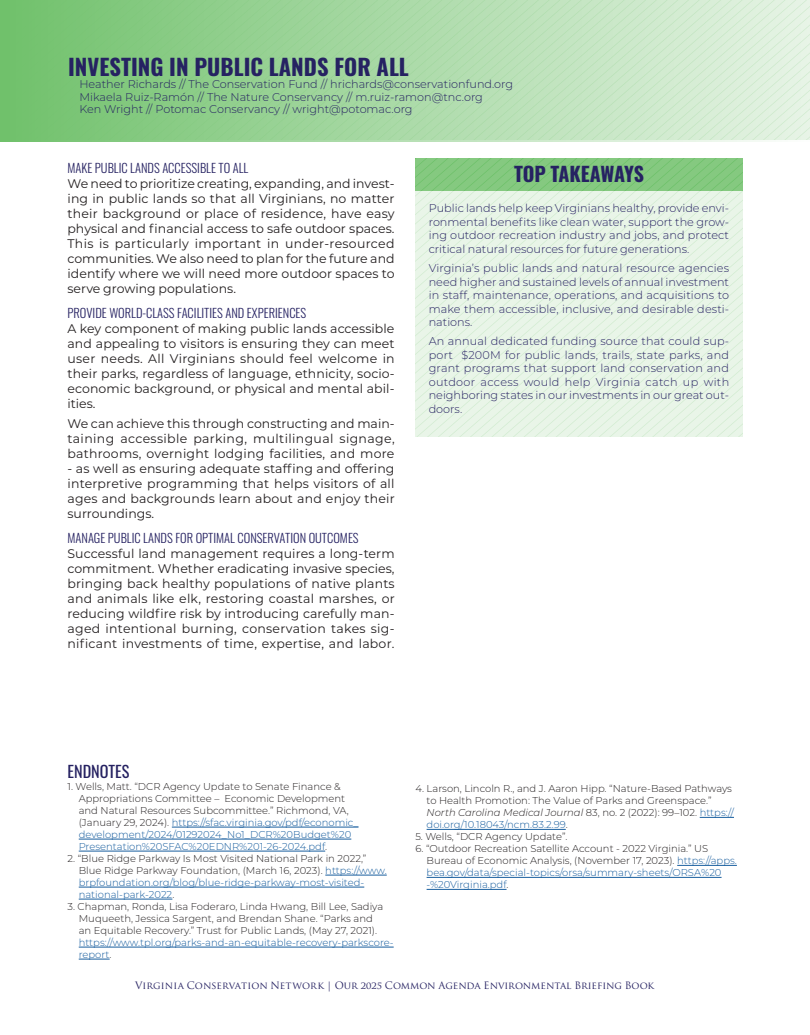
<style>
.page{position:relative;width:810px;height:1035px;background:#fff}
.page>*{position:absolute;margin:0;border:0;box-sizing:border-box;transform-origin:0 0}
.H3_-_Paper_Titles{font:700 22.5px "Oswald";color:#262262}
.t1{font:700 20px "Oswald";letter-spacing:-.01em;color:#262262}
.t2{font:16.25px "Oswald";color:#252161}
.BB_COLUMNS{font:12.5px/15px "Montserrat";letter-spacing:.01em;color:#231f20;text-align:justify}
.B2_-_Issue_Paper_Paragraph{font:300 12.5px "Oswald";color:#262262}
.TOP_TAKEAWAYS{font:300 11.25px/13.5px "Montserrat";color:#262262;text-align:justify}
.H3_-_Paper_Titles-2{font:300 11.25px "Montserrat";color:#262262}
.Endnotes{font:300 10px/12px "Montserrat";color:#231f20}
.t3{font:10px "Trajan Pro";color:#262262}
.s1{color:#175d9e}
.s2{font-style:italic}
</style>
<div class="page">
<hr style="left:172px;top:827px;width:187px;height:1px;background:#175d9e">
<hr style="left:79px;top:839px;width:272px;height:1px;background:#175d9e">
<hr style="left:79px;top:851px;width:246px;height:1px;background:#175d9e">
<hr style="left:325px;top:875px;width:62px;height:1px;background:#175d9e">
<hr style="left:79px;top:887px;width:285px;height:1px;background:#175d9e">
<hr style="left:79px;top:899px;width:93px;height:1px;background:#175d9e">
<hr style="left:79px;top:947px;width:315px;height:1px;background:#175d9e">
<hr style="left:79px;top:959px;width:31px;height:1px;background:#175d9e">
<hr style="left:700px;top:817px;width:34px;height:1px;background:#175d9e">
<hr style="left:427px;top:829px;width:139px;height:1px;background:#175d9e">
<hr style="left:677px;top:865px;width:60px;height:1px;background:#175d9e">
<hr style="left:427px;top:877px;width:295px;height:1px;background:#175d9e">
<hr style="left:427px;top:889px;width:80px;height:1px;background:#175d9e">
<svg style="left:415px;top:158px;width:328px;height:279px;background:#daeed9"></svg>
<div style="left:0;top:0;width:810px;height:141px;background:linear-gradient(to right,#6fc06a,#e5f3e4)"></div>
<p class="H3_-_Paper_Titles" style="left:68px;top:55px;width:342px">INVESTING IN PUBLIC LANDS FOR ALL</p>
<p class="H3_-_Paper_Titles-2" style="left:79px;top:76px;width:435px">Heather Richards // The Conservation Fund // hrichards@conservationfund.org</p>
<p class="H3_-_Paper_Titles-2" style="left:79px;top:89px;width:405px">Mikaela Ruiz-Ramón // The Nature Conservancy // m.ruiz-ramon@tnc.org</p>
<p class="H3_-_Paper_Titles-2" style="left:79px;top:101px;width:335px">Ken Wright // Potomac Conservancy // wright@potomac.org</p>
<p class="B2_-_Issue_Paper_Paragraph" style="left:68px;top:157px;width:182px">MAKE PUBLIC LANDS ACCESSIBLE TO ALL</p>
<p class="BB_COLUMNS" style="left:68px;top:175px;width:329px">We need to prioritize creating, expanding, and invest&shy;ing in public lands so that all Virginians, no matter their background or place of residence, have easy physical and financial access to safe outdoor spaces.<br>This is particularly important in under-resourced communities. We also need to plan for the future and identify where we will need more outdoor spaces to serve growing populations.</p>
<p class="B2_-_Issue_Paper_Paragraph" style="left:68px;top:302px;width:240px">PROVIDE WORLD-CLASS FACILITIES AND EXPERIENCES</p>
<p class="BB_COLUMNS" style="left:68px;top:320px;width:329px">A key component of making public lands accessible and appealing to visitors is ensuring they can meet user needs. All Virginians should feel welcome in their parks, regardless of language, ethnicity, socio&shy;economic background, or physical and mental abil&shy;ities.</p>
<p class="BB_COLUMNS" style="left:68px;top:416px;width:329px">We can achieve this through constructing and main&shy;taining accessible parking, multilingual signage, bathrooms, overnight lodging facilities, and more</p>
<p class="BB_COLUMNS" style="left:68px;top:461px;width:329px">- as well as ensuring adequate staffing and offering interpretive programming that helps visitors of all ages and backgrounds learn about and enjoy their surroundings.</p>
<p class="B2_-_Issue_Paper_Paragraph" style="left:68px;top:527px;width:293px">MANAGE PUBLIC LANDS FOR OPTIMAL CONSERVATION OUTCOMES</p>
<p class="BB_COLUMNS" style="left:68px;top:546px;width:329px">Successful land management requires a long-term commitment. Whether eradicating invasive species, bringing back healthy populations of native plants and animals like elk, restoring coastal marshes, or reducing wildfire risk by introducing carefully man&shy;aged intentional burning, conservation takes sig&shy;nificant investments of time, expertise, and labor.</p>
<p class="t1" style="left:514px;top:164px;width:132px">TOP TAKEAWAYS</p>
<p class="TOP_TAKEAWAYS" style="left:429px;top:201px;width:302px">Public lands help keep Virginians healthy, provide envi&shy;ronmental benefits like clean water, support the grow&shy;ing outdoor recreation industry and jobs, and protect critical natural resources for future generations.</p>
<p class="TOP_TAKEAWAYS" style="left:429px;top:261px;width:302px">Virginia’s public lands and natural resource agencies need higher and sustained levels of annual investment in staff, maintenance, operations, and acquisitions to make them accessible, inclusive, and desirable desti&shy;nations.</p>
<p class="TOP_TAKEAWAYS" style="left:429px;top:334px;width:302px">An annual dedicated funding source that could sup&shy;port $200M for public lands, trails, state parks, and grant programs that support land conservation and outdoor access would help Virginia catch up with neighboring states in our investments in our great out&shy;doors.</p>
<p class="t2" style="left:68px;top:757px;width:64px">ENDNOTES</p>
<p class="Endnotes" style="left:79px;top:780px;width:281px;text-indent:-11px">1. Wells, Matt. “DCR Agency Update to Senate Finance &amp; Appropriations Committee – Economic Development and Natural Resources Subcommittee.” Richmond, VA, (January 29, 2024). <span class="s1">https://sfac.virginia.gov/pdf/economic_ development/2024/01292024_No1_DCR%20Budget%20<br>Presentation%20SFAC%20EDNR%201-26-2024.pdf</span>.</p>
<p class="Endnotes" style="left:79px;top:852px;width:310px;text-indent:-11px">2. “Blue Ridge Parkway Is Most Visited National Park in 2022,” Blue Ridge Parkway Foundation, (March 16, 2023). <span class="s1">https://www. brpfoundation.org/blog/blue-ridge-parkway-most-visited&shy;national-park-2022</span>.</p>
<p class="Endnotes" style="left:79px;top:900px;width:316px;text-indent:-11px">3. Chapman, Ronda, Lisa Foderaro, Linda Hwang, Bill Lee, Sadiya Muqueeth, Jessica Sargent, and Brendan Shane. “Parks and<br>an Equitable Recovery.” Trust for Public Lands, (May 27, 2021). <span class="s1">https://www.tpl.org/parks-and-an-equitable-recovery-parkscore&shy;report</span>.</p>
<p class="Endnotes" style="left:427px;top:783px;width:309px;text-indent:-11px">4. Larson, Lincoln R., and J. Aaron Hipp. “Nature-Based Pathways to Health Promotion: The Value of Parks and Greenspace.” <span class="s2">North Carolina Medical Journal</span> 83, no. 2 (2022): 99–102. <span class="s1">https:// doi.org/10.18043/ncm.83.2.99</span>.</p>
<p class="Endnotes" style="left:415px;top:831px;width:154px">5. Wells, “DCR Agency Update”.</p>
<p class="Endnotes" style="left:427px;top:843px;width:312px;text-indent:-11px">6. “Outdoor Recreation Satellite Account - 2022 Virginia.” US Bureau of Economic Analysis, (November 17, 2023). <span class="s1">https://apps. bea.gov/data/special-topics/orsa/summary-sheets/ORSA%20 -%20Virginia.pdf</span>.</p>
<p class="t3" style="left:135px;top:979px;width:521px">Virginia Conservation Network | Our 2025 Common Agenda Environmental Briefing Book</p>
</div>
